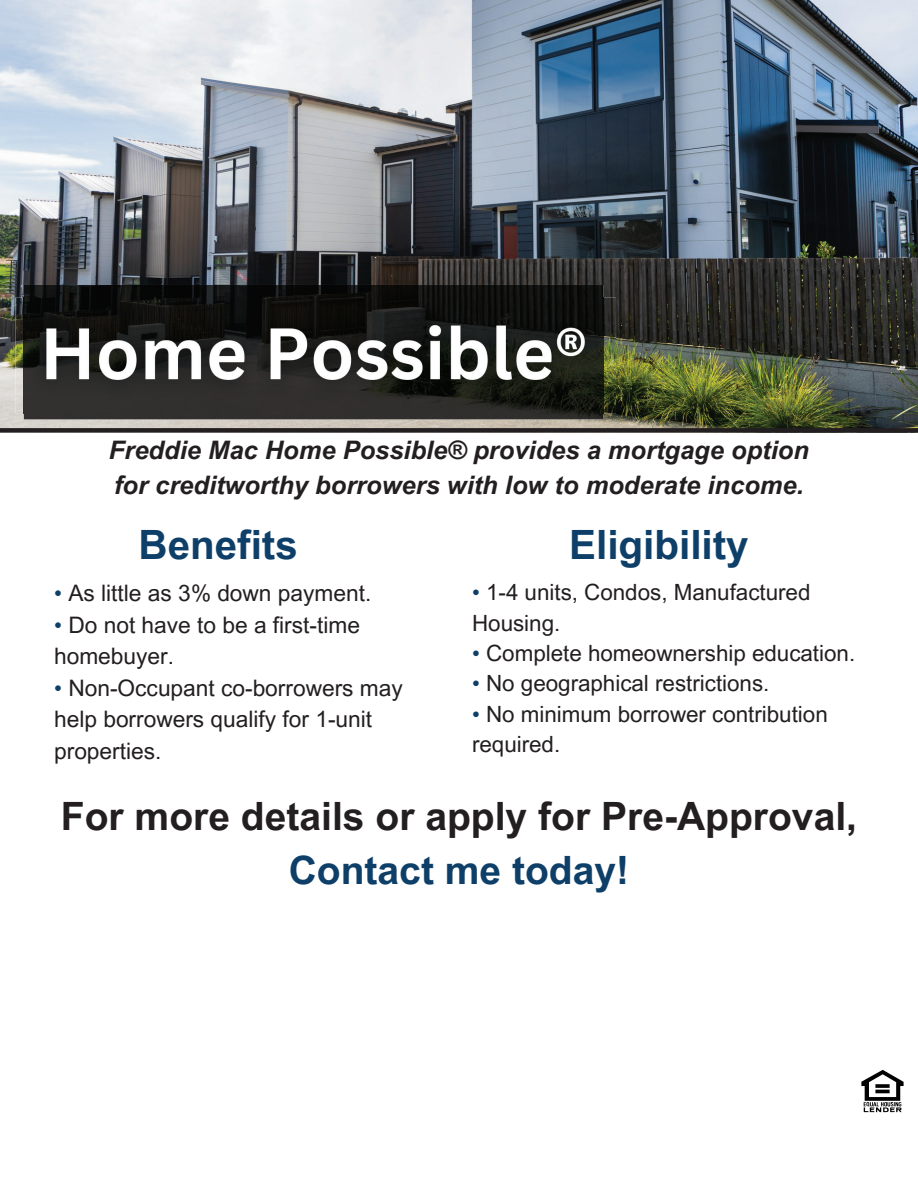
<style>
.page{position:relative;width:918px;height:1188px;background:#fff}
.page>*{position:absolute;margin:0;border:0;box-sizing:border-box;transform-origin:0 0}
.t1{font:700 40.35px "Arial MT Pro";color:#0e3f68}
.t2{font:700 39px "Arial MT Pro";color:#231f20}
.t3{font:700 39px "Arial MT Pro";color:#0e3f68}
.t4{font:italic 700 25.5px/34.8px "Arial MT Pro";color:#231f20}
.t5{font:22.65px/31.5px "Arial MT Pro";color:#231f20}
.t6{font:22.35px/30.3px "Arial MT Pro";color:#231f20}
.s1{color:#0e3f68}
</style>
<div class="page">
<img style="left:0;top:0;width:918px;height:428px">
<img style="left:24px;top:285px;width:579px;height:134px">
<img style="left:15px;top:298px;width:601px;height:115px">
<img style="left:24px;top:298px;width:579px;height:115px">
<div style="left:0;top:428px;width:918px;height:5px;background:#231f20"></div>
<img style="left:861px;top:1069px;width:43px;height:44px">
<p class="t4" style="left:109px;top:436px;width:702px">Freddie Mac Home Possible® provides a mortgage option for creditworthy borrowers with low to moderate income.</p>
<h1 class="t1" style="left:139px;top:530px;width:161px">Benefits</h1>
<p class="t5" style="left:54px;top:581px;width:319px"><span class="s1">•</span> As little as 3% down payment.</p>
<p class="t5" style="left:54px;top:612px;width:307px"><span class="s1">•</span> Do not have to be a first-time homebuyer.</p>
<p class="t5" style="left:54px;top:675px;width:350px"><span class="s1">•</span> Non-Occupant co-borrowers may help borrowers qualify for 1-unit properties.</p>
<h1 class="t1" style="left:569px;top:530px;width:181px">Eligibility</h1>
<p class="t6" style="left:472px;top:580px;width:340px"><span class="s1">•</span> 1-4 units, Condos, Manufactured<br>Housing.</p>
<p class="t6" style="left:472px;top:641px;width:385px"><span class="s1">•</span> Complete homeownership education.</p>
<p class="t6" style="left:472px;top:671px;width:299px"><span class="s1">•</span> No geographical restrictions.</p>
<p class="t6" style="left:472px;top:702px;width:357px"><span class="s1">•</span> No minimum borrower contribution required.</p>
<h2 class="t2" style="left:61px;top:801px;width:798px">For more details or apply for Pre-Approval,</h2>
<h2 class="t3" style="left:289px;top:855px;width:342px">Contact me today!</h2>
</div>
